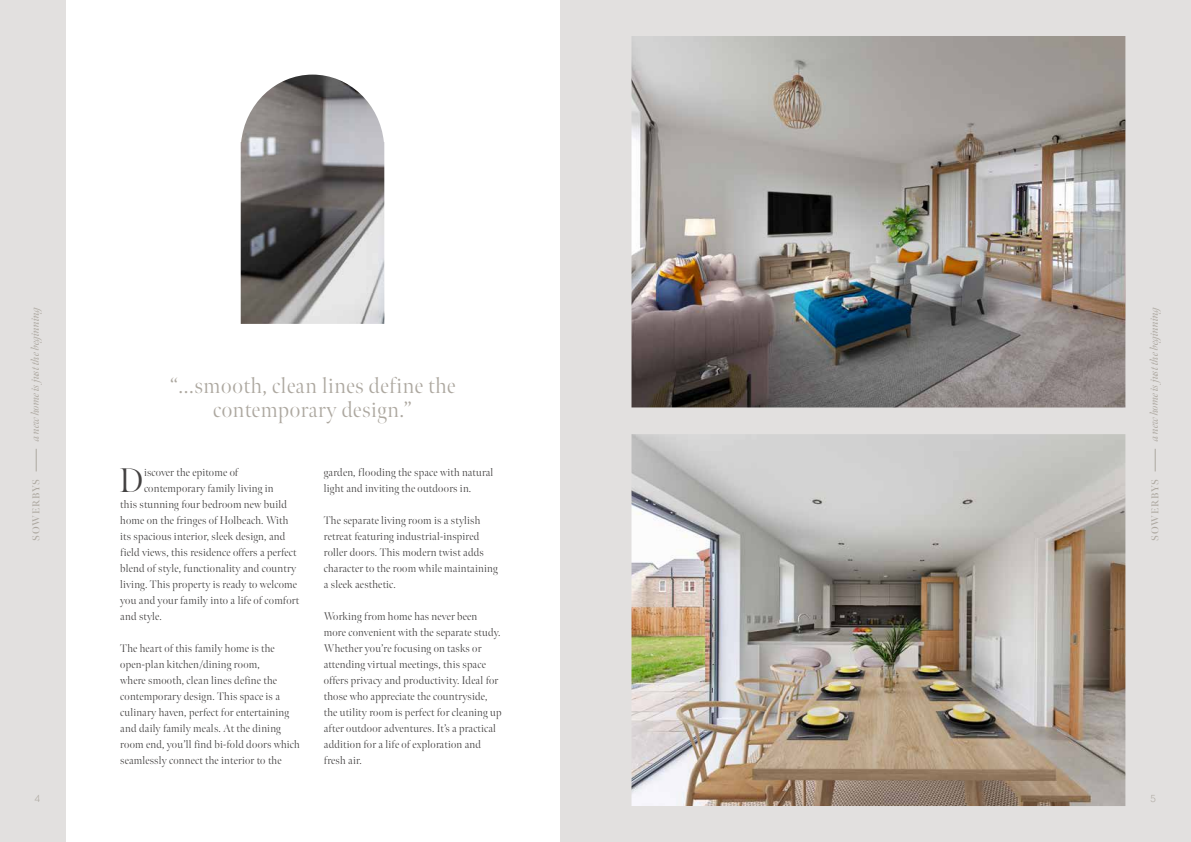
<style>
.page{position:relative;width:1191px;height:842px;background:#fff}
.page>*{position:absolute;margin:0;border:0;box-sizing:border-box;transform-origin:0 0}
.t1{font:300 34px "Meno Banner";color:#434141}
.t2{font:300 22px/24px "Meno Banner";letter-spacing:.025em;color:#ada8a0;text-align:center}
.t3{font:300 11px/16px "Meno Banner";letter-spacing:.02em;color:#434141}
.t4{font:italic 11px "Meno Banner";letter-spacing:-.01em;color:#ada8a0}
.t5{font:600 10px "Meno Banner";letter-spacing:.08em;color:#ada8a0}
.t6{font:300 10px "Quasimoda";color:#ada8a0}
</style>
<div class="page">
<div style="left:0;top:0;width:595px;height:842px;background:#e2e0df"></div>
<div style="left:595px;top:0;width:596px;height:842px;background:#e2e0df"></div>
<svg style="left:36px;top:449px;width:1px;height:22px"></svg>
<svg style="left:1155px;top:449px;width:1px;height:22px"></svg>
<img style="left:631px;top:36px;width:494px;height:371px">
<div style="left:66px;top:0;width:493px;height:842px;background:#fff"></div>
<img style="left:241px;top:75px;width:143px;height:249px">
<img style="left:631px;top:434px;width:494px;height:372px">
<p class="t4" style="left:29px;top:441px;width:138px;rotate:-90deg">a new home is just the beginning</p>
<p class="t4" style="left:1147px;top:441px;width:138px;rotate:-90deg">a new home is just the beginning</p>
<h1 class="t1" style="left:119px;top:460px;width:25px">D</h1>
<p class="t3" style="left:144px;top:464px;width:96px">iscover the epitome of</p>
<h2 class="t2" style="left:170px;top:374px;width:287px">“...smooth, clean lines define the contemporary design.”</h2>
<p class="t3" style="left:324px;top:464px;width:171px">garden, flooding the space with natural light and inviting the outdoors in.</p>
<p class="t3" style="left:324px;top:512px;width:175px">The separate living room is a stylish retreat featuring industrial-inspired roller doors. This modern twist adds character to the room while maintaining a sleek aesthetic.</p>
<p class="t3" style="left:324px;top:609px;width:179px">Working from home has never been more convenient with the separate study.<br>Whether you’re focusing on tasks or attending virtual meetings, this space offers privacy and productivity. Ideal for those who appreciate the countryside, the utility room is perfect for cleaning up after outdoor adventures. It’s a practical addition for a life of exploration and fresh air.</p>
<p class="t5" style="left:30px;top:541px;width:63px;rotate:-90deg">SOWERBYS</p>
<p class="t5" style="left:1149px;top:541px;width:63px;rotate:-90deg">SOWERBYS</p>
<p class="t3" style="left:144px;top:480px;width:131px">contemporary family living in</p>
<p class="t3" style="left:120px;top:496px;width:168px">this stunning four bedroom new build</p>
<p class="t3" style="left:120px;top:512px;width:170px">home on the fringes of Holbeach. With</p>
<p class="t3" style="left:120px;top:528px;width:167px">its spacious interior, sleek design, and</p>
<p class="t3" style="left:120px;top:544px;width:178px">field views, this residence offers a perfect</p>
<p class="t3" style="left:120px;top:560px;width:177px">blend of style, functionality and country</p>
<p class="t3" style="left:120px;top:576px;width:178px">living. This property is ready to welcome</p>
<p class="t3" style="left:120px;top:592px;width:180px">you and your family into a life of comfort</p>
<p class="t3" style="left:120px;top:608px;width:43px">and style.</p>
<p class="t3" style="left:120px;top:640px;width:181px">The heart of this family home is the open-plan kitchen/dining room,<br>where smooth, clean lines define the contemporary design. This space is a culinary haven, perfect for entertaining and daily family meals. At the dining room end, you’ll find bi-fold doors which seamlessly connect the interior to the</p>
<p class="t6" style="left:35px;top:791px;width:7px">4</p>
<p class="t6" style="left:1150px;top:791px;width:7px">5</p>
</div>
